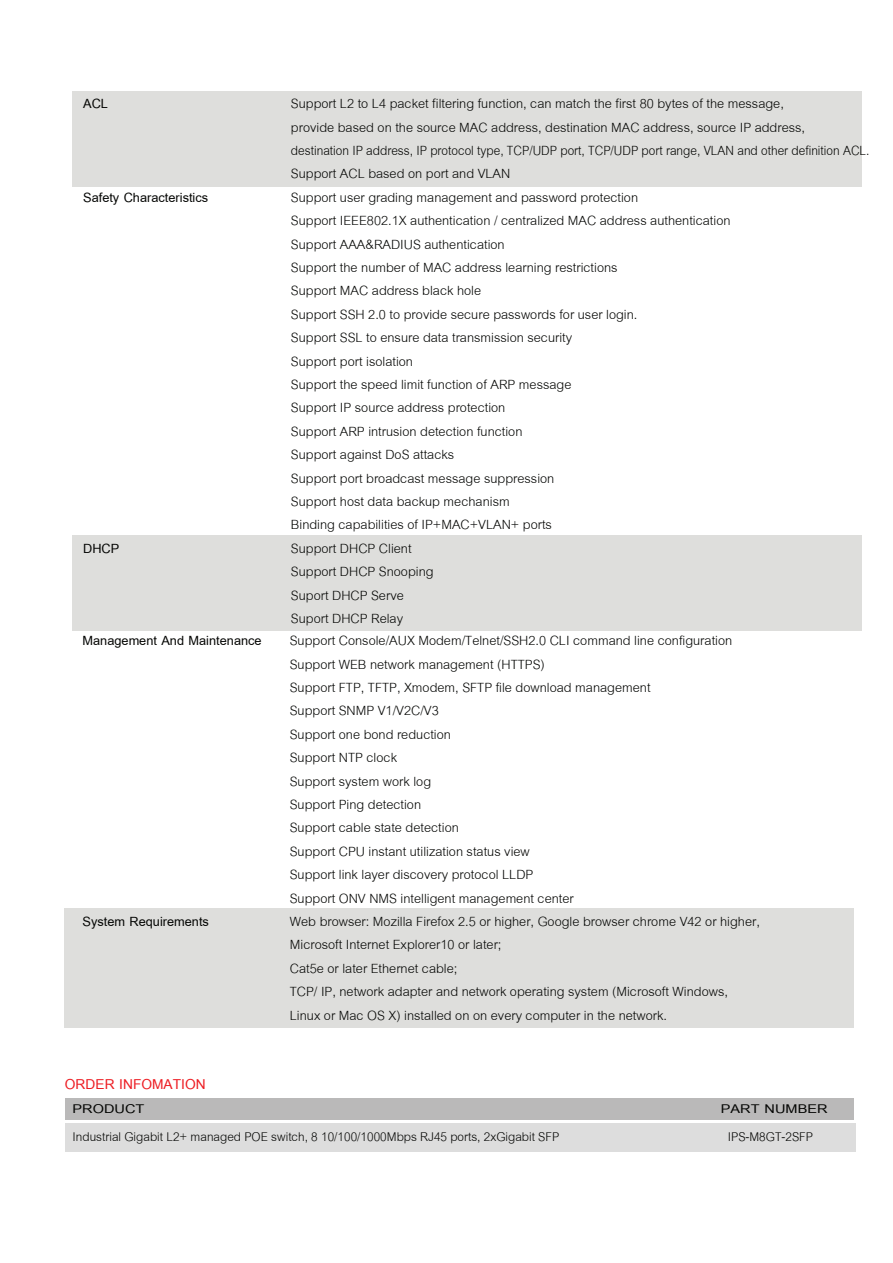
<style>
.page{position:relative;width:893px;height:1263px;background:#fff}
.page>*{position:absolute;margin:0;border:0;box-sizing:border-box;transform-origin:0 0}
.t1{font:700 21px "Cordia New";color:#ed1d23}
.t2{font:19.5px/23.4px "Cordia New";color:#040503}
.t3{font:700 19.5px "Cordia New";color:#040503}
.t4{font:18.6px "Cordia New";color:#040503}
.t5{font:700 18.6px "Cordia New";color:#040503;scale:1.19 1}
</style>
<div class="page">
<div style="left:72px;top:91px;width:790px;height:96px;background:#dededc"></div>
<div style="left:72px;top:535px;width:790px;height:96px;background:#dededc"></div>
<div style="left:65px;top:908px;width:789px;height:120px;background:#dededc"></div>
<div style="left:65px;top:1098px;width:789px;height:22px;background:#bab9b9"></div>
<div style="left:65px;top:1123px;width:790px;height:28px;background:#ddd"></div>
<p class="t3" style="left:83px;top:92px;width:26px">ACL</p>
<p class="t3" style="left:83px;top:186px;width:127px">Safety Characteristics</p>
<p class="t3" style="left:83px;top:537px;width:38px">DHCP</p>
<p class="t3" style="left:82px;top:629px;width:181px">Management And Maintenance</p>
<p class="t3" style="left:82px;top:910px;width:128px">System Requirements</p>
<p class="t1" style="left:65px;top:1071px;width:142px">ORDER INFOMATION</p>
<p class="t2" style="left:291px;top:92px;width:580px">Support L2 to L4 packet filtering function, can match the first 80 bytes of the message,<br>provide based on the source MAC address, destination MAC address, source IP address,<br>destination IP address, IP protocol type, TCP/UDP port, TCP/UDP port range, VLAN and other definition ACL.<br>Support ACL based on port and VLAN<br>Support user grading management and password protection<br>Support IEEE802.1X authentication / centralized MAC address authentication<br>Support AAA&amp;RADIUS authentication<br>Support the number of MAC address learning restrictions<br>Support MAC address black hole<br>Support SSH 2.0 to provide secure passwords for user login.<br>Support SSL to ensure data transmission security<br>Support port isolation<br>Support the speed limit function of ARP message<br>Support IP source address protection<br>Support ARP intrusion detection function<br>Support against DoS attacks<br>Support port broadcast message suppression<br>Support host data backup mechanism<br>Binding capabilities of IP+MAC+VLAN+ ports<br>Support DHCP Client<br>Support DHCP Snooping<br>Suport DHCP Serve<br>Suport DHCP Relay</p>
<p class="t2" style="left:290px;top:629px;width:472px">Support Console/AUX Modem/Telnet/SSH2.0 CLI command line configuration Support WEB network management (HTTPS)<br>Support FTP, TFTP, Xmodem, SFTP file download management<br>Support SNMP V1/V2C/V3<br>Support one bond reduction<br>Support NTP clock<br>Support system work log<br>Support Ping detection<br>Support cable state detection<br>Support CPU instant utilization status view<br>Support link layer discovery protocol LLDP<br>Support ONV NMS intelligent management center<br>Web browser: Mozilla Firefox 2.5 or higher, Google browser chrome V42 or higher, Microsoft Internet Explorer10 or later;<br>Cat5e or later Ethernet cable;<br>TCP/ IP, network adapter and network operating system (Microsoft Windows, Linux or Mac OS X) installed on on every computer in the network.</p>
<p class="t5" style="left:73px;top:1098px;width:62px">PRODUCT</p>
<p class="t5" style="left:721px;top:1098px;width:91px">PART NUMBER</p>
<p class="t4" style="left:728px;top:1124px;width:87px">IPS-M8GT-2SFP</p>
<p class="t4" style="left:73px;top:1124px;width:488px">Industrial Gigabit L2+ managed POE switch, 8 10/100/1000Mbps RJ45 ports, 2xGigabit SFP</p>
</div>
